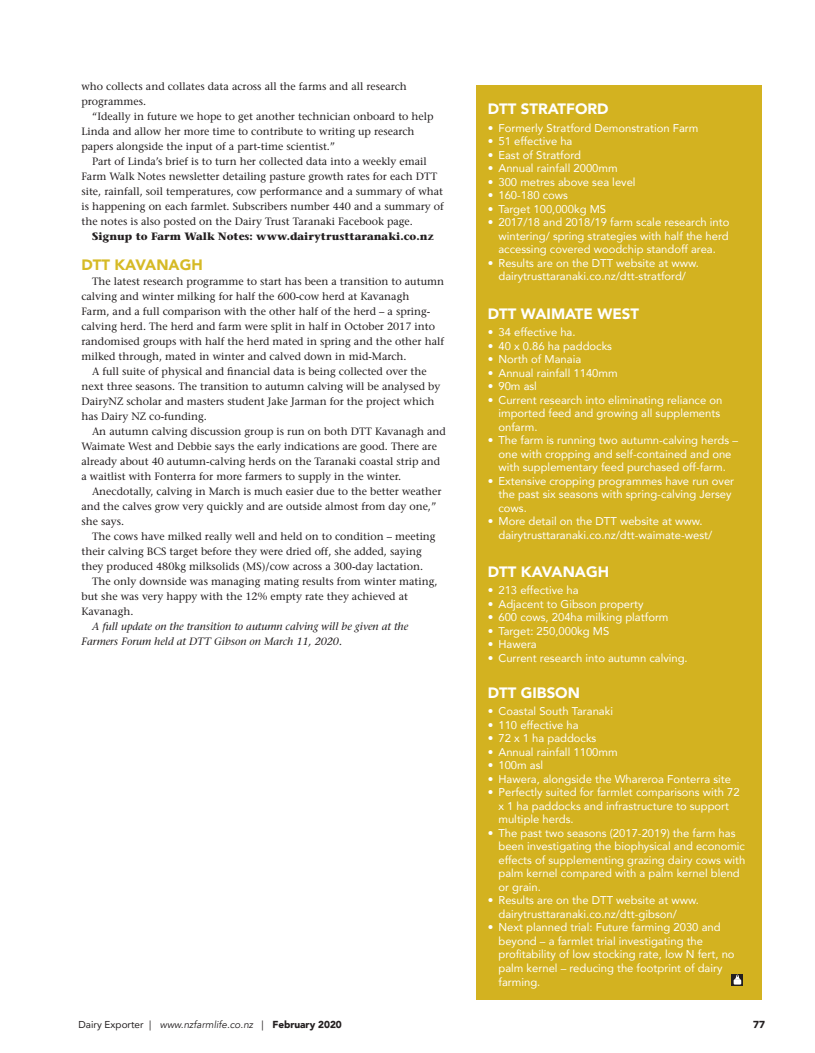
<style>
.page{position:relative;width:815px;height:1053px;background:#fff}
.page>*{position:absolute;margin:0;border:0;box-sizing:border-box;transform-origin:0 0}
.BODY2{font:900 15px "Avenir";color:#fff}
.CW_TEXT{font:900 15px "Avenir";color:#d6ba26}
.t1{font:11.25px/13.5px "Avenir";color:#fff}
.CW_TEXT-2{font:500 10.62px/15px "Stone Serif Std";color:#231f20}
.CW_TEXT-3{font:italic 500 10.62px/15px "Stone Serif Std";color:#231f20}
.CW_TEXT-4{font:700 10.62px "Stone Serif Std";color:#231f20}
.t2{font:italic 10px "Avenir";color:#231f20}
.t3{font:600 10px "Avenir";color:#231f20}
.s1{font-style:normal}
.s2{font-weight:600;font-style:normal}
</style>
<div class="page">
<div style="left:476px;top:85px;width:285px;height:914px;background:#d3b220"></div>
<svg style="left:731px;top:974px;width:12px;height:11px"></svg>
<svg style="left:734px;top:974px;width:7px;height:10px"></svg>
<p class="CW_TEXT-2" style="left:81px;top:79px;width:327px">who collects and collates data across all the farms and all research programmes.</p>
<p class="CW_TEXT-2" style="left:81px;top:109px;width:354px;text-indent:11px">“Ideally in future we hope to get another technician onboard to help<br>Linda and allow her more time to contribute to writing up research papers alongside the input of a part-time scientist.”</p>
<p class="CW_TEXT-2" style="left:81px;top:154px;width:364px;text-indent:11px">Part of Linda’s brief is to turn her collected data into a weekly email Farm Walk Notes newsletter detailing pasture growth rates for each DTT site, rainfall, soil temperatures, cow performance and a summary of what is happening on each farmlet. Subscribers number 440 and a summary of the notes is also posted on the Dairy Trust Taranaki Facebook page.</p>
<p class="CW_TEXT-4" style="left:92px;top:230px;width:343px">Signup to Farm Walk Notes: www.dairytrusttaranaki.co.nz</p>
<p class="CW_TEXT" style="left:81px;top:252px;width:123px">DTT KAVANAGH</p>
<p class="CW_TEXT-2" style="left:81px;top:274px;width:364px;text-indent:11px">The latest research programme to start has been a transition to autumn calving and winter milking for half the 600-cow herd at Kavanagh<br>Farm, and a full comparison with the other half of the herd – a spring&shy;calving herd. The herd and farm were split in half in October 2017 into randomised groups with half the herd mated in spring and the other half milked through, mated in winter and calved down in mid-March.</p>
<p class="CW_TEXT-2" style="left:81px;top:364px;width:360px;text-indent:11px">A full suite of physical and financial data is being collected over the next three seasons. The transition to autumn calving will be analysed by DairyNZ scholar and masters student Jake Jarman for the project which has Dairy NZ co-funding.</p>
<p class="CW_TEXT-2" style="left:81px;top:424px;width:366px;text-indent:11px">An autumn calving discussion group is run on both DTT Kavanagh and Waimate West and Debbie says the early indications are good. There are already about 40 autumn-calving herds on the Taranaki coastal strip and a waitlist with Fonterra for more farmers to supply in the winter.</p>
<p class="CW_TEXT-2" style="left:81px;top:484px;width:361px;text-indent:11px">Anecdotally, calving in March is much easier due to the better weather and the calves grow very quickly and are outside almost from day one,” she says.</p>
<p class="CW_TEXT-2" style="left:81px;top:529px;width:356px;text-indent:11px">The cows have milked really well and held on to condition – meeting their calving BCS target before they were dried off, she added, saying they produced 480kg milksolids (MS)/cow across a 300-day lactation.</p>
<p class="CW_TEXT-2" style="left:81px;top:574px;width:358px;text-indent:11px">The only downside was managing mating results from winter mating, but she was very happy with the 12% empty rate they achieved at<br>Kavanagh.</p>
<p class="CW_TEXT-3" style="left:81px;top:619px;width:328px;text-indent:11px">A full update on the transition to autumn calving will be given at the<br>Farmers Forum held at DTT Gibson on March 11, 2020.</p>
<p class="BODY2" style="left:488px;top:96px;width:122px">DTT STRATFORD</p>
<p class="t1" style="left:488px;top:121px;width:212px">• Formerly Stratford Demonstration Farm</p>
<p class="t1" style="left:488px;top:134px;width:86px">• 51 effective ha</p>
<p class="t1" style="left:488px;top:148px;width:95px">• East of Stratford</p>
<p class="t1" style="left:488px;top:161px;width:131px">• Annual rainfall 2000mm</p>
<p class="t1" style="left:488px;top:175px;width:149px">• 300 metres above sea level</p>
<p class="t1" style="left:488px;top:188px;width:82px">• 160-180 cows</p>
<p class="t1" style="left:488px;top:202px;width:120px">• Target 100,000kg MS</p>
<p class="t1" style="left:498px;top:215px;width:232px;text-align:justify;text-indent:-11px">• 2017/18 and 2018/19 farm scale research into wintering/ spring strategies with half the herd accessing covered woodchip standoff area.</p>
<p class="t1" style="left:488px;top:256px;width:213px;text-align:center">• Results are on the DTT website at www. dairytrusttaranaki.co.nz/dtt-stratford/</p>
<p class="BODY2" style="left:488px;top:300px;width:153px">DTT WAIMATE WEST</p>
<p class="t1" style="left:488px;top:325px;width:89px">• 34 effective ha.</p>
<p class="t1" style="left:488px;top:338px;width:126px">• 40 x 0.86 ha paddocks</p>
<p class="t1" style="left:488px;top:352px;width:95px">• North of Manaia</p>
<p class="t1" style="left:488px;top:365px;width:131px">• Annual rainfall 1140mm</p>
<p class="t1" style="left:488px;top:379px;width:51px">• 90m asl</p>
<p class="t1" style="left:498px;top:392px;width:225px;text-indent:-11px">• Current research into eliminating reliance on imported feed and growing all supplements onfarm.</p>
<p class="t1" style="left:488px;top:433px;width:252px;text-align:center">• The farm is running two autumn-calving herds – one with cropping and self-contained and one with supplementary feed purchased off-farm.</p>
<p class="t1" style="left:498px;top:473px;width:237px;text-indent:-11px">• Extensive cropping programmes have run over the past six seasons with spring-calving Jersey cows.</p>
<p class="t1" style="left:498px;top:514px;width:215px;text-indent:-11px">• More detail on the DTT website at www. dairytrusttaranaki.co.nz/dtt-waimate-west/</p>
<p class="BODY2" style="left:488px;top:558px;width:123px">DTT KAVANAGH</p>
<p class="t1" style="left:488px;top:583px;width:92px">• 213 effective ha</p>
<p class="t1" style="left:488px;top:596px;width:157px">• Adjacent to Gibson property</p>
<p class="t1" style="left:488px;top:610px;width:182px">• 600 cows, 204ha milking platform</p>
<p class="t1" style="left:488px;top:623px;width:123px">• Target: 250,000kg MS</p>
<p class="t1" style="left:488px;top:637px;width:50px">• Hawera</p>
<p class="t1" style="left:488px;top:650px;width:201px">• Current research into autumn calving.</p>
<p class="BODY2" style="left:488px;top:679px;width:94px">DTT GIBSON</p>
<p class="t1" style="left:488px;top:704px;width:127px">• Coastal South Taranaki</p>
<p class="t1" style="left:488px;top:717px;width:92px">• 110 effective ha</p>
<p class="t1" style="left:488px;top:731px;width:110px">• 72 x 1 ha paddocks</p>
<p class="t1" style="left:488px;top:744px;width:131px">• Annual rainfall 1100mm</p>
<p class="t1" style="left:488px;top:758px;width:57px">• 100m asl</p>
<p class="t1" style="left:488px;top:771px;width:245px">• Hawera, alongside the Whareroa Fonterra site</p>
<p class="t1" style="left:498px;top:785px;width:243px;text-indent:-11px">• Perfectly suited for farmlet comparisons with 72 x 1 ha paddocks and infrastructure to support multiple herds.</p>
<p class="t1" style="left:498px;top:825px;width:248px;text-indent:-11px">• The past two seasons (2017-2019) the farm has been investigating the biophysical and economic effects of supplementing grazing dairy cows with palm kernel compared with a palm kernel blend or grain.</p>
<p class="t1" style="left:498px;top:893px;width:202px;text-indent:-11px">• Results are on the DTT website at www. dairytrusttaranaki.co.nz/dtt-gibson/</p>
<p class="t1" style="left:498px;top:920px;width:238px;text-indent:-11px">• Next planned trial: Future farming 2030 and beyond – a farmlet trial investigating the profitability of low stocking rate, low N fert, no palm kernel – reducing the footprint of dairy farming.</p>
<p class="t2" style="left:79px;top:1018px;width:265px"><span class="s1">Dairy Exporter |</span> www.nzfarmlife.co.nz <span class="s1">|</span> <span class="s2">February 2020</span></p>
<p class="t3" style="left:753px;top:1018px;width:13px">77</p>
</div>
